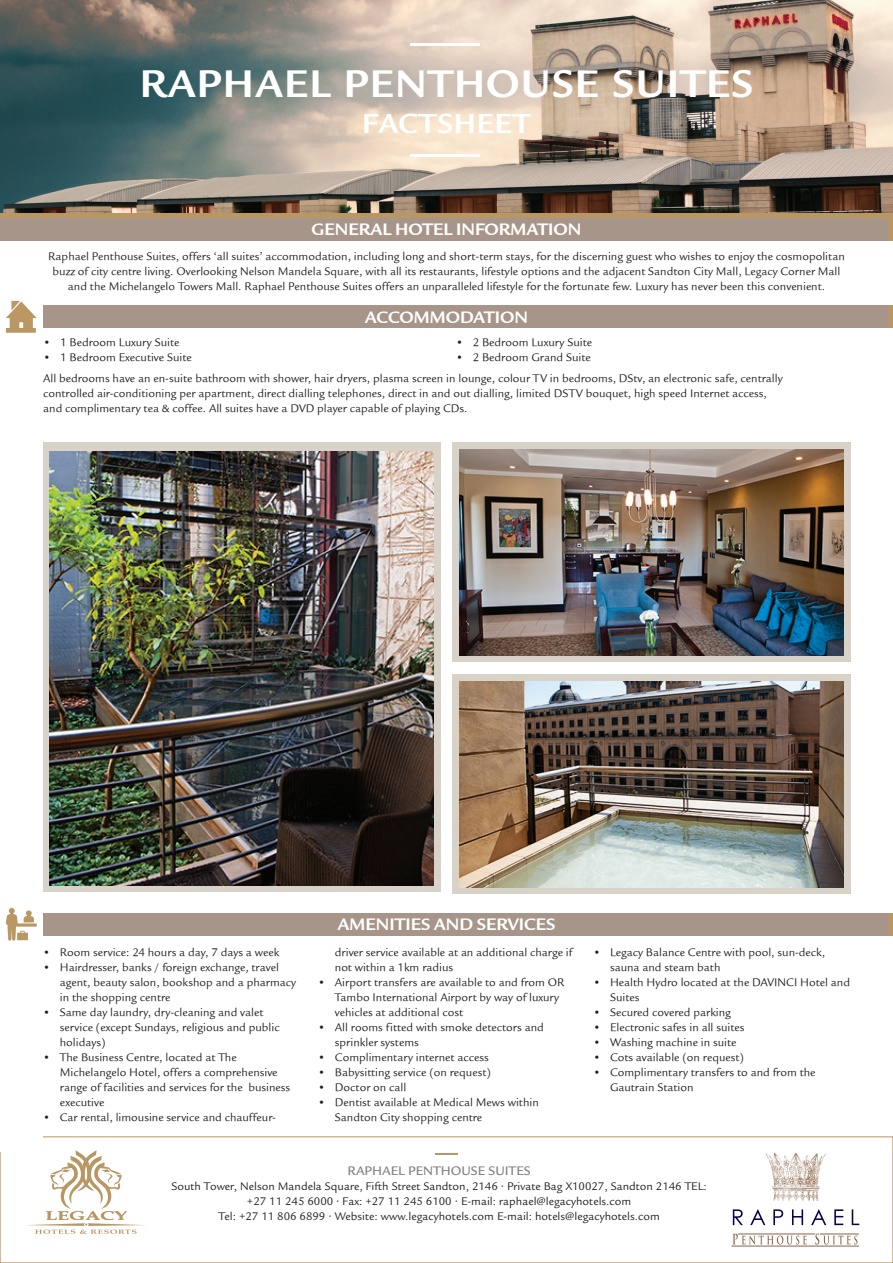
<style>
.page{position:relative;width:893px;height:1263px;background:#fff}
.page>*{position:absolute;margin:0;border:0;box-sizing:border-box;transform-origin:0 0}
.t1{font:700 42px "Legacy Sans Std";letter-spacing:.025em;color:#fff}
.t2{font:700 30px "Legacy Sans Std";letter-spacing:.025em;color:#fff}
.t3{font:18px "Legacy Sans ITCTT Bold";color:#fff}
.t4{font:500 13.5px "Legacy Sans Std";color:#808285}
.t5{font:12px/15px "Legacy Sans ITCTT Book";color:#231f20}
.t6{font:12px/15px "Legacy Sans Std";color:#231f20;text-align:center}
</style>
<div class="page">
<div style="left:0;top:913px;width:893px;height:22px;background:#a79589"></div>
<div style="left:452px;top:674px;width:398px;height:219px;background:#d9d2c9"></div>
<div style="left:452px;top:442px;width:398px;height:219px;background:#d9d2c9"></div>
<div style="left:43px;top:442px;width:398px;height:450px;background:#d9d2c9"></div>
<div style="left:0;top:1137px;width:893px;height:126px;border:1px solid #b99764"></div>
<img style="left:0;top:0;width:893px;height:213px">
<hr style="left:410px;top:154px;width:70px;height:2px;background:#fff">
<hr style="left:410px;top:43px;width:70px;height:2px;background:#fff">
<svg style="left:733px;top:1209px;width:10px;height:16px"></svg>
<svg style="left:750px;top:1209px;width:15px;height:16px"></svg>
<svg style="left:773px;top:1209px;width:10px;height:16px"></svg>
<svg style="left:792px;top:1209px;width:11px;height:16px"></svg>
<svg style="left:811px;top:1209px;width:15px;height:16px"></svg>
<svg style="left:834px;top:1209px;width:9px;height:16px"></svg>
<svg style="left:852px;top:1209px;width:7px;height:16px"></svg>
<img style="left:765px;top:1152px;width:61px;height:49px">
<svg style="left:733px;top:1234px;width:74px;height:10px"></svg>
<svg style="left:815px;top:1233px;width:42px;height:11px"></svg>
<hr style="left:820px;top:1234px;width:39px;height:1px;background:#8b6346">
<hr style="left:732px;top:1246px;width:127px;height:1px;background:#8b6346">
<hr style="left:738px;top:1234px;width:77px;height:1px;background:#8b6346">
<svg style="left:27px;top:1150px;width:118px;height:84px"></svg>
<hr style="left:435px;top:1153px;width:23px;height:2px;background:#b99764">
<div style="left:0;top:213px;width:893px;height:5px;background:#b99764"></div>
<img style="left:459px;top:681px;width:385px;height:206px">
<img style="left:459px;top:449px;width:385px;height:206px">
<img style="left:49px;top:451px;width:385px;height:434px">
<div style="left:0;top:306px;width:893px;height:22px;background:#a79589"></div>
<div style="left:888px;top:306px;width:5px;height:22px;background:#b99764"></div>
<div style="left:0;top:233px;width:43px;height:918px;background:#fff"></div>
<div style="left:0;top:218px;width:893px;height:23px;background:#a79589"></div>
<div style="left:888px;top:218px;width:5px;height:23px;background:#b99764"></div>
<svg style="left:6px;top:301px;width:31px;height:32px"></svg>
<div style="left:888px;top:913px;width:5px;height:22px;background:#b99764"></div>
<svg style="left:6px;top:908px;width:31px;height:32px"></svg>
<h1 class="t1" style="left:140px;top:60px;width:615px">RAPHAEL PENTHOUSE SUITES</h1>
<h2 class="t2" style="left:362px;top:106px;width:170px">FACTSHEET</h2>
<h3 class="t3" style="left:312px;top:219px;width:271px">GENERAL HOTEL INFORMATION</h3>
<p class="t5" style="left:48px;top:249px;width:798px;text-align:center">Raphael Penthouse Suites, offers ‘all suites’ accommodation, including long and short-term stays, for the discerning guest who wishes to enjoy the cosmopolitan buzz of city centre living. Overlooking Nelson Mandela Square, with all its restaurants, lifestyle options and the adjacent Sandton City Mall, Legacy Corner Mall and the Michelangelo Towers Mall. Raphael Penthouse Suites offers an unparalleled lifestyle for the fortunate few. Luxury has never been this convenient.</p>
<h3 class="t3" style="left:365px;top:306px;width:165px">ACCOMMODATION</h3>
<p class="t5" style="left:43px;top:335px;width:138px">• 1 Bedroom Luxury Suite</p>
<p class="t5" style="left:43px;top:350px;width:150px">• 1 Bedroom Executive Suite</p>
<p class="t5" style="left:456px;top:335px;width:138px">• 2 Bedroom Luxury Suite</p>
<p class="t5" style="left:456px;top:350px;width:136px">• 2 Bedroom Grand Suite</p>
<p class="t5" style="left:43px;top:371px;width:741px">All bedrooms have an en-suite bathroom with shower, hair dryers, plasma screen in lounge, colour TV in bedrooms, DStv, an electronic safe, centrally controlled air-conditioning per apartment, direct dialling telephones, direct in and out dialling, limited DSTV bouquet, high speed Internet access, and complimentary tea &amp; coffee. All suites have a DVD player capable of playing CDs.</p>
<p class="t5" style="left:43px;top:944px;width:238px">• Room service: 24 hours a day, 7 days a week</p>
<p class="t5" style="left:60px;top:959px;width:238px;text-indent:-17px">• Hairdresser, banks / foreign exchange, travel agent, beauty salon, bookshop and a pharmacy in the shopping centre</p>
<p class="t5" style="left:60px;top:1004px;width:221px;text-indent:-17px">• Same day laundry, dry-cleaning and valet service (except Sundays, religious and public holidays)</p>
<p class="t5" style="left:60px;top:1049px;width:232px;text-indent:-17px">• The Business Centre, located at The Michelangelo Hotel, offers a comprehensive range of facilities and services for the business executive</p>
<p class="t5" style="left:43px;top:1109px;width:234px">• Car rental, limousine service and chauffeur-</p>
<h3 class="t3" style="left:337px;top:914px;width:220px">AMENITIES AND SERVICES</h3>
<p class="t5" style="left:335px;top:944px;width:239px">driver service available at an additional charge if not within a 1km radius</p>
<p class="t5" style="left:335px;top:974px;width:231px;text-indent:-17px">• Airport transfers are available to and from OR<br>Tambo International Airport by way of luxury vehicles at additional cost</p>
<p class="t5" style="left:335px;top:1019px;width:210px;text-indent:-17px">• All rooms fitted with smoke detectors and sprinkler systems</p>
<p class="t5" style="left:318px;top:1049px;width:172px">• Complimentary internet access</p>
<p class="t5" style="left:318px;top:1064px;width:174px">• Babysitting service (on request)</p>
<p class="t5" style="left:318px;top:1079px;width:90px">• Doctor on call</p>
<p class="t5" style="left:335px;top:1094px;width:205px;text-indent:-17px">• Dentist available at Medical Mews within<br>Sandton City shopping centre</p>
<p class="t5" style="left:610px;top:944px;width:217px;text-indent:-17px">• Legacy Balance Centre with pool, sun-deck, sauna and steam bath</p>
<p class="t5" style="left:610px;top:974px;width:242px;text-indent:-17px">• Health Hydro located at the DAVINCI Hotel and<br>Suites</p>
<p class="t5" style="left:593px;top:1004px;width:139px">• Secured covered parking</p>
<p class="t5" style="left:593px;top:1019px;width:153px">• Electronic safes in all suites</p>
<p class="t5" style="left:593px;top:1034px;width:145px">• Washing machine in suite</p>
<p class="t5" style="left:593px;top:1049px;width:152px">• Cots available (on request)</p>
<p class="t5" style="left:610px;top:1064px;width:207px;text-indent:-17px">• Complimentary transfers to and from the<br>Gautrain Station</p>
<p class="t4" style="left:348px;top:1162px;width:185px">RAPHAEL PENTHOUSE SUITES</p>
<p class="t6" style="left:171px;top:1178px;width:537px">South Tower, Nelson Mandela Square, Fifth Street Sandton, 2146 • Private Bag X10027, Sandton 2146 TEL: +27 11 245 6000 • Fax: +27 11 245 6100 • E-mail: raphael@legacyhotels.com<br>Tel: +27 11 806 6899 • Website: www.legacyhotels.com E-mail: hotels@legacyhotels.com</p>
</div>
